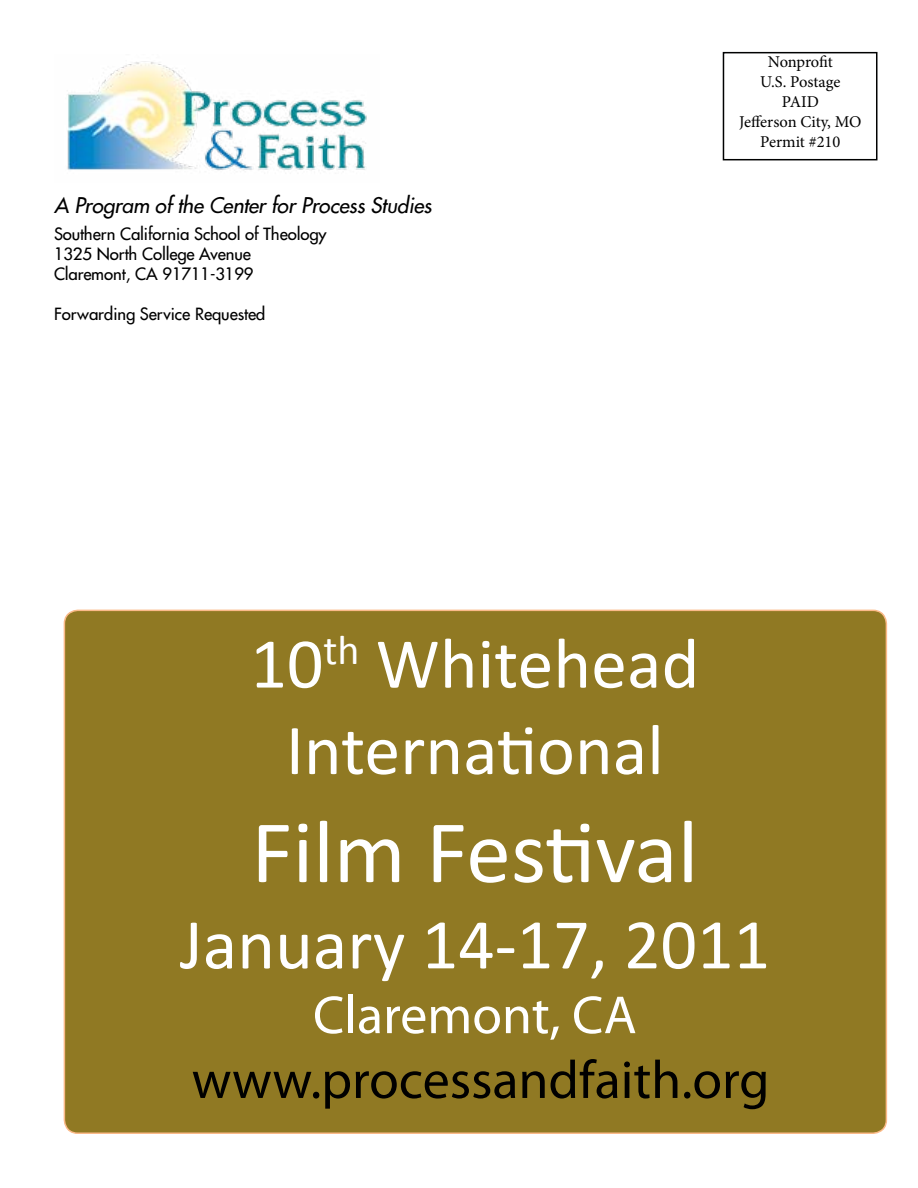
<style>
.page{position:relative;width:918px;height:1188px;background:#fff}
.page>*{position:absolute;margin:0;border:0;box-sizing:border-box;transform-origin:0 0}
.t1{font:90px "Calibri";color:#fff}
.t2{font:72px/86.4px "Calibri";color:#fff;text-align:center}
.t3{font:54px "Myriad Pro";color:#000}
.t4{font:54px "Myriad Pro";color:#fff}
.t5{font:italic 21px "Futura 2";letter-spacing:-.01em;color:#000}
.t6{font:16.5px/19.8px "Futura 2";color:#000}
.t7{font:16.5px/19.8px "Minion Pro";letter-spacing:-.01em;color:#000;text-align:center}
</style>
<div class="page">
<div style="left:64px;top:610px;width:822px;height:523px;background:#907923;border-radius:14px"></div>
<img style="left:67px;top:61px;width:300px;height:110px">
<svg style="left:722px;top:51px;width:156px;height:110px"></svg>
<p class="t5" style="left:54px;top:191px;width:379px">A Program of the Center for Process Studies</p>
<p class="t6" style="left:54px;top:224px;width:274px">Southern California School of Theology<br>1325 North College Avenue<br>Claremont, CA 91711-3199</p>
<p class="t6" style="left:54px;top:303px;width:213px">Forwarding Service Requested</p>
<p class="t7" style="left:739px;top:52px;width:122px">Nonprofit<br>U.S. Postage<br>PAID<br>Jefferson City, MO<br>Permit #210</p>
<h2 class="t2" style="left:250px;top:621px;width:450px">10<sup>th</sup> Whitehead<br>International</h2>
<h1 class="t1" style="left:251px;top:795px;width:449px">Film Festival</h1>
<h2 class="t2" style="left:180px;top:902px;width:592px">January 14-17, 2011</h2>
<h3 class="t4" style="left:313px;top:982px;width:325px">Claremont, CA</h3>
<h3 class="t3" style="left:192px;top:1047px;width:579px">www.processandfaith.org</h3>
</div>
